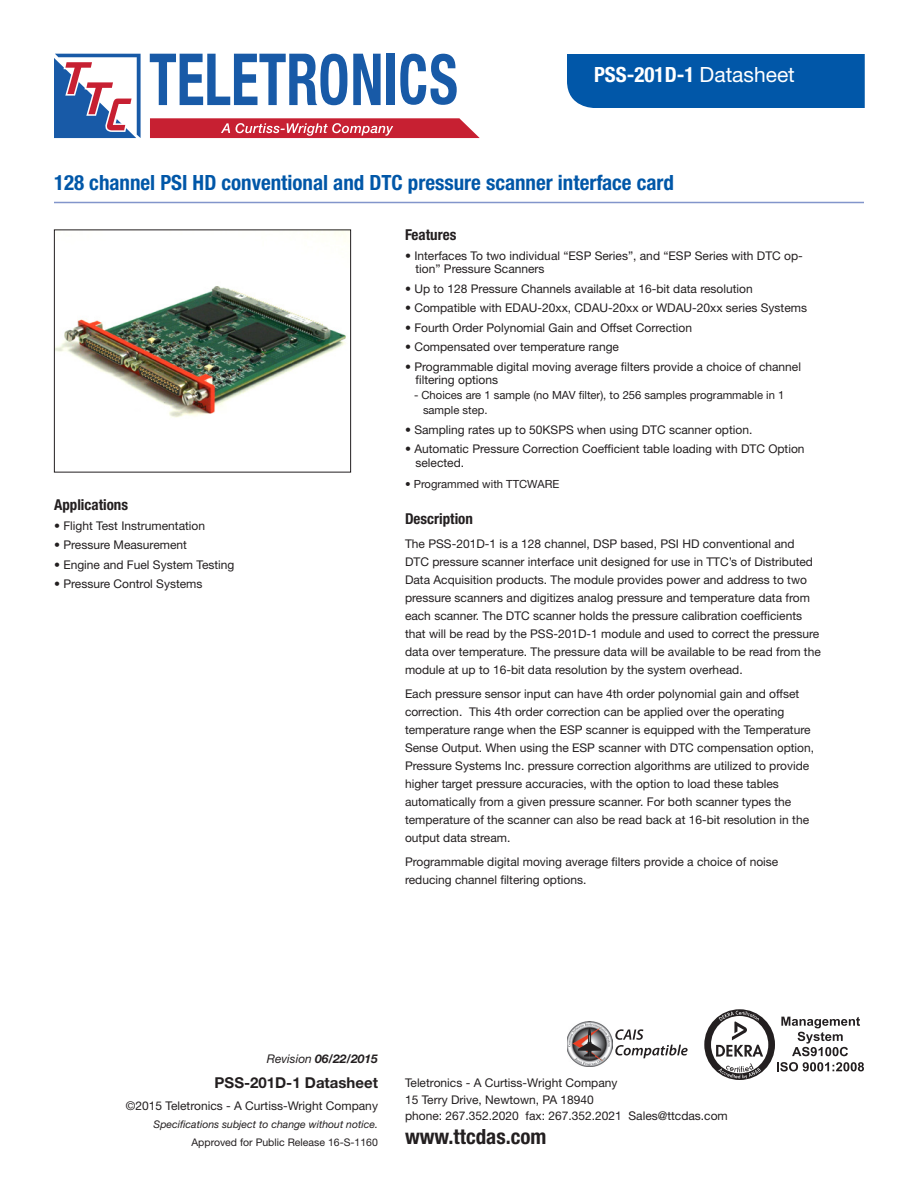
<style>
.page{position:relative;width:918px;height:1188px;background:#fff}
.page>*{position:absolute;margin:0;border:0;box-sizing:border-box;transform-origin:0 0}
.t1{font:700 condensed 21px "Helvetica Neue LT Std";color:#0157a8}
.t2{font:700 condensed 21px "Helvetica Neue LT Std";color:#fff}
.t3{font:700 condensed 21px "Helvetica Neue LT Std";color:#231f20}
.t4{font:700 condensed 15px "Helvetica Neue LT Std";color:#231f20}
.t5{font:700 15px "Helvetica Neue LT Std";color:#231f20}
.t6{font:12px/18px "Helvetica Neue LT Std";color:#231f20}
.t7{font:italic 700 12px "Helvetica Neue LT Std";color:#231f20}
.t8{font:11.25px/15px "Helvetica Neue LT Std";color:#231f20}
.t9{font:italic 10.5px "Helvetica Neue LT Std";color:#231f20}
.t10{font:10.5px "Helvetica Neue LT Std";color:#231f20}
.s1{font-weight:400;font-stretch:normal}
.s2{font-weight:400}
</style>
<div class="page">
<div style="left:567px;top:54px;width:298px;height:54px;background:#0157a8"></div>
<hr style="left:54px;top:202px;width:810px;height:1px;background:#8295cb">
<img style="left:56px;top:232px;width:293px;height:186px">
<div style="left:54px;top:230px;width:297px;height:242px;border:1px solid #231f20"></div>
<img style="left:567px;top:1021px;width:45px;height:46px">
<svg style="left:615px;top:1029px;width:73px;height:29px"></svg>
<svg style="left:704px;top:1009px;width:160px;height:71px"></svg>
<svg style="left:54px;top:54px;width:87px;height:84px"></svg>
<svg style="left:150px;top:54px;width:197px;height:51px"></svg>
<svg style="left:353px;top:54px;width:28px;height:51px"></svg>
<div style="left:387px;top:54px;width:8px;height:51px;background:#185aa7"></div>
<svg style="left:400px;top:54px;width:57px;height:51px"></svg>
<svg style="left:150px;top:118px;width:330px;height:20px;background:#ce3d4d"></svg>
<h1 class="t2" style="left:594px;top:62px;width:202px">PSS-201D-1 <span class="s1">Datasheet</span></h1>
<h1 class="t1" style="left:54px;top:170px;width:622px">128 channel PSI HD conventional and DTC pressure scanner interface card</h1>
<p class="t4" style="left:54px;top:496px;width:76px">Applications</p>
<p class="t6" style="left:54px;top:516px;width:153px">• Flight Test Instrumentation</p>
<p class="t6" style="left:54px;top:536px;width:134px">• Pressure Measurement</p>
<p class="t6" style="left:54px;top:555px;width:182px">• Engine and Fuel System Testing</p>
<p class="t6" style="left:54px;top:575px;width:150px">• Pressure Control Systems</p>
<p class="t4" style="left:405px;top:226px;width:53px">Features</p>
<p class="t6" style="left:416px;top:249px;width:389px;line-height:13.5px;text-indent:-10px">• Interfaces To two individual “ESP Series”, and “ESP Series with DTC op&shy;tion” Pressure Scanners</p>
<p class="t6" style="left:405px;top:279px;width:349px">• Up to 128 Pressure Channels available at 16-bit data resolution</p>
<p class="t6" style="left:405px;top:299px;width:404px">• Compatible with EDAU-20xx, CDAU-20xx or WDAU-20xx series Systems</p>
<p class="t6" style="left:405px;top:318px;width:289px">• Fourth Order Polynomial Gain and Offset Correction</p>
<p class="t6" style="left:405px;top:338px;width:216px">• Compensated over temperature range</p>
<p class="t6" style="left:416px;top:360px;width:387px;line-height:13.5px;text-indent:-10px">• Programmable digital moving average filters provide a choice of channel filtering options</p>
<p class="t8" style="left:423px;top:388px;width:363px;text-indent:-9px">- Choices are 1 sample (no MAV filter), to 256 samples programmable in 1 sample step.</p>
<p class="t6" style="left:405px;top:420px;width:349px">• Sampling rates up to 50KSPS when using DTC scanner option.</p>
<p class="t6" style="left:416px;top:442px;width:391px;line-height:13.5px;text-indent:-10px">• Automatic Pressure Correction Coefficient table loading with DTC Option selected.</p>
<p class="t8" style="left:405px;top:476px;width:156px">• Programmed with TTCWARE</p>
<p class="t4" style="left:405px;top:509px;width:69px">Description</p>
<p class="t6" style="left:405px;top:534px;width:417px">The PSS-201D-1 is a 128 channel, DSP based, PSI HD conventional and DTC pressure scanner interface unit designed for use in TTC’s of Distributed Data Acquisition products. The module provides power and address to two pressure scanners and digitizes analog pressure and temperature data from each scanner. The DTC scanner holds the pressure calibration coefficients that will be read by the PSS-201D-1 module and used to correct the pressure data over temperature. The pressure data will be available to be read from the module at up to 16-bit data resolution by the system overhead.</p>
<p class="t6" style="left:405px;top:684px;width:411px">Each pressure sensor input can have 4th order polynomial gain and offset correction. This 4th order correction can be applied over the operating temperature range when the ESP scanner is equipped with the Temperature Sense Output. When using the ESP scanner with DTC compensation option, Pressure Systems Inc. pressure correction algorithms are utilized to provide higher target pressure accuracies, with the option to load these tables automatically from a given pressure scanner. For both scanner types the temperature of the scanner can also be read back at 16-bit resolution in the output data stream.</p>
<p class="t6" style="left:405px;top:852px;width:375px">Programmable digital moving average filters provide a choice of noise reducing channel filtering options.</p>
<p class="t7" style="left:267px;top:1051px;width:113px"><span class="s2">Revision</span> 06/22/2015</p>
<p class="t5" style="left:215px;top:1073px;width:165px">PSS-201D-1 Datasheet</p>
<p class="t6" style="left:126px;top:1097px;width:254px">©2015 Teletronics - A Curtiss-Wright Company</p>
<p class="t9" style="left:154px;top:1118px;width:226px">Specifications subject to change without notice.</p>
<p class="t10" style="left:191px;top:1136px;width:188px">Approved for Public Release 16-S-1160</p>
<p class="t6" style="left:405px;top:1074px;width:324px;line-height:16.5px">Teletronics - A Curtiss-Wright Company<br>15 Terry Drive, Newtown, PA 18940<br>phone: 267.352.2020 fax: 267.352.2021 Sales@ttcdas.com</p>
<h1 class="t3" style="left:405px;top:1124px;width:143px">www.ttcdas.com</h1>
</div>
